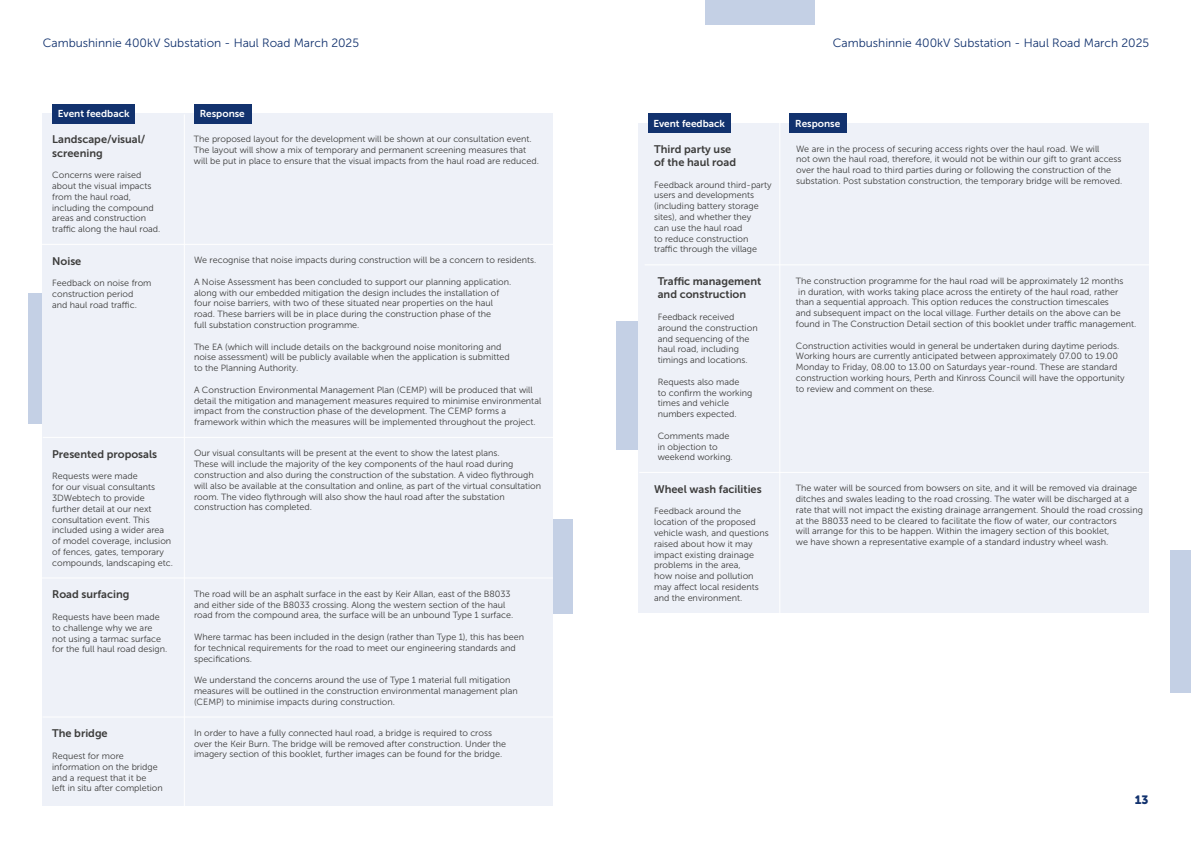
<style>
.page{position:relative;width:1191px;height:842px;background:#fff}
.page>*{position:absolute;margin:0;border:0;box-sizing:border-box;transform-origin:0 0}
.t1{font:12px "Museo Sans 300";color:#12326e}
.t2{font:12px "Museo Sans 900";color:#12326e}
.t3{font:11px/13.2px "Museo Sans 700";color:#3c3c3b}
.t4{font:10px "Museo Sans 700";color:#fff}
.t5{font:9px/10.8px "Museo Sans 300";color:#3c3c3b}
</style>
<div class="page">
<div style="left:28px;top:293px;width:93px;height:130px;background:#c4d0e5"></div>
<div style="left:479px;top:520px;width:93px;height:94px;background:#c4d0e5"></div>
<div style="left:43px;top:114px;width:510px;height:692px;background:#eef1f8"></div>
<div style="left:52px;top:104px;width:83px;height:20px;background:#12326e"></div>
<div style="left:194px;top:104px;width:57px;height:20px;background:#12326e"></div>
<hr style="left:184px;top:114px;width:1px;height:717px;background:#fff">
<hr style="left:43px;top:716px;width:531px;height:1px;background:#fff">
<hr style="left:21px;top:577px;width:532px;height:1px;background:#fff">
<hr style="left:39px;top:244px;width:532px;height:1px;background:#fff">
<hr style="left:43px;top:437px;width:526px;height:1px;background:#fff">
<div style="left:616px;top:322px;width:94px;height:128px;background:#c4d0e5"></div>
<div style="left:638px;top:123px;width:510px;height:489px;background:#eef1f8"></div>
<div style="left:647px;top:113px;width:83px;height:20px;background:#12326e"></div>
<div style="left:789px;top:113px;width:57px;height:20px;background:#12326e"></div>
<hr style="left:779px;top:118px;width:1px;height:724px;background:#fff">
<div style="left:705px;top:0;width:109px;height:25px;background:#c4d0e5"></div>
<div style="left:1170px;top:550px;width:21px;height:143px;background:#c4d0e5"></div>
<hr style="left:644px;top:264px;width:532px;height:1px;background:#fff">
<hr style="left:639px;top:472px;width:532px;height:1px;background:#fff">
<h1 class="t1" style="left:43px;top:37px;width:318px">Cambushinnie 400kV Substation - Haul Road March 2025</h1>
<h1 class="t1" style="left:833px;top:37px;width:318px">Cambushinnie 400kV Substation - Haul Road March 2025</h1>
<p class="t4" style="left:58px;top:108px;width:73px">Event feedback</p>
<p class="t4" style="left:200px;top:108px;width:47px">Response</p>
<p class="t3" style="left:52px;top:133px;width:95px">Landscape/visual/ screening</p>
<p class="t5" style="left:52px;top:170px;width:110px">Concerns were raised about the visual impacts from the haul road, including the compound areas and construction traffic along the haul road.</p>
<p class="t3" style="left:52px;top:254px;width:31px">Noise</p>
<p class="t5" style="left:52px;top:278px;width:101px">Feedback on noise from construction period<br>and haul road traffic.</p>
<p class="t3" style="left:52px;top:447px;width:107px">Presented proposals</p>
<p class="t5" style="left:52px;top:471px;width:122px">Requests were made<br>for our visual consultants<br>3DWebtech to provide further detail at our next consultation event. This included using a wider area of model coverage, inclusion of fences, gates, temporary compounds, landscaping etc.</p>
<p class="t3" style="left:52px;top:588px;width:79px">Road surfacing</p>
<p class="t5" style="left:52px;top:611px;width:117px">Requests have been made to challenge why we are not using a tarmac surface for the full haul road design.</p>
<p class="t3" style="left:52px;top:727px;width:57px">The bridge</p>
<p class="t5" style="left:52px;top:750px;width:112px">Request for more information on the bridge and a request that it be<br>left in situ after completion</p>
<p class="t5" style="left:194px;top:134px;width:346px">The proposed layout for the development will be shown at our consultation event.<br>The layout will show a mix of temporary and permanent screening measures that will be put in place to ensure that the visual impacts from the haul road are reduced.</p>
<p class="t5" style="left:194px;top:255px;width:344px">We recognise that noise impacts during construction will be a concern to residents.</p>
<p class="t5" style="left:194px;top:276px;width:319px">A Noise Assessment has been concluded to support our planning application. along with our embedded mitigation the design includes the installation of four noise barriers, with two of these situated near properties on the haul road. These barriers will be in place during the construction phase of the<br>full substation construction programme.</p>
<p class="t5" style="left:194px;top:341px;width:317px">The EA (which will include details on the background noise monitoring and noise assessment) will be publicly available when the application is submitted to the Planning Authority.</p>
<p class="t5" style="left:194px;top:384px;width:349px">A Construction Environmental Management Plan (CEMP) will be produced that will detail the mitigation and management measures required to minimise environmental impact from the construction phase of the development. The CEMP forms a framework within which the measures will be implemented throughout the project.</p>
<p class="t5" style="left:194px;top:448px;width:349px">Our visual consultants will be present at the event to show the latest plans.<br>These will include the majority of the key components of the haul road during construction and also during the construction of the substation. A video flythrough will also be available at the consultation and online, as part of the virtual consultation room. The video flythrough will also show the haul road after the substation construction has completed.</p>
<p class="t5" style="left:194px;top:588px;width:321px">The road will be an asphalt surface in the east by Keir Allan, east of the B8033 and either side of the B8033 crossing. Along the western section of the haul road from the compound area, the surface will be an unbound Type 1 surface.</p>
<p class="t5" style="left:194px;top:632px;width:331px">Where tarmac has been included in the design (rather than Type 1), this has been for technical requirements for the road to meet our engineering standards and specifications.</p>
<p class="t5" style="left:194px;top:675px;width:325px">We understand the concerns around the use of Type 1 material full mitigation measures will be outlined in the construction environmental management plan (CEMP) to minimise impacts during construction.</p>
<p class="t5" style="left:194px;top:727px;width:314px">In order to have a fully connected haul road, a bridge is required to cross over the Keir Burn. The bridge will be removed after construction. Under the imagery section of this booklet, further images can be found for the bridge.</p>
<p class="t4" style="left:653px;top:118px;width:73px">Event feedback</p>
<p class="t4" style="left:795px;top:118px;width:47px">Response</p>
<p class="t3" style="left:654px;top:142px;width:83px">Third party use of the haul road</p>
<p class="t5" style="left:654px;top:179px;width:119px">Feedback around third-party users and developments (including battery storage sites), and whether they<br>can use the haul road<br>to reduce construction traffic through the village</p>
<p class="t3" style="left:658px;top:275px;width:105px">Traffic management and construction</p>
<p class="t5" style="left:658px;top:312px;width:101px">Feedback received around the construction and sequencing of the haul road, including timings and locations.</p>
<p class="t5" style="left:658px;top:376px;width:96px">Requests also made<br>to confirm the working times and vehicle numbers expected.</p>
<p class="t5" style="left:658px;top:430px;width:77px">Comments made in objection to weekend working.</p>
<p class="t3" style="left:654px;top:482px;width:109px">Wheel wash facilities</p>
<p class="t5" style="left:654px;top:506px;width:116px">Feedback around the location of the proposed vehicle wash, and questions raised about how it may impact existing drainage problems in the area,<br>how noise and pollution may affect local residents and the environment.</p>
<p class="t5" style="left:796px;top:143px;width:328px">We are in the process of securing access rights over the haul road. We will<br>not own the haul road, therefore, it would not be within our gift to grant access over the haul road to third parties during or following the construction of the substation. Post substation construction, the temporary bridge will be removed.</p>
<p class="t5" style="left:796px;top:275px;width:342px">The construction programme for the haul road will be approximately 12 months<br>in duration, with works taking place across the entirety of the haul road, rather than a sequential approach. This option reduces the construction timescales<br>and subsequent impact on the local village. Further details on the above can be found in The Construction Detail section of this booklet under traffic management.</p>
<p class="t5" style="left:796px;top:340px;width:330px">Construction activities would in general be undertaken during daytime periods.<br>Working hours are currently anticipated between approximately 07.00 to 19.00<br>Monday to Friday, 08.00 to 13.00 on Saturdays year-round. These are standard construction working hours, Perth and Kinross Council will have the opportunity to review and comment on these.</p>
<p class="t5" style="left:796px;top:483px;width:348px">The water will be sourced from bowsers on site, and it will be removed via drainage ditches and swales leading to the road crossing. The water will be discharged at a rate that will not impact the existing drainage arrangement. Should the road crossing at the B8033 need to be cleared to facilitate the flow of water, our contractors<br>will arrange for this to be happen. Within the imagery section of this booklet,<br>we have shown a representative example of a standard industry wheel wash.</p>
<h1 class="t2" style="left:1135px;top:793px;width:15px">13</h1>
</div>
